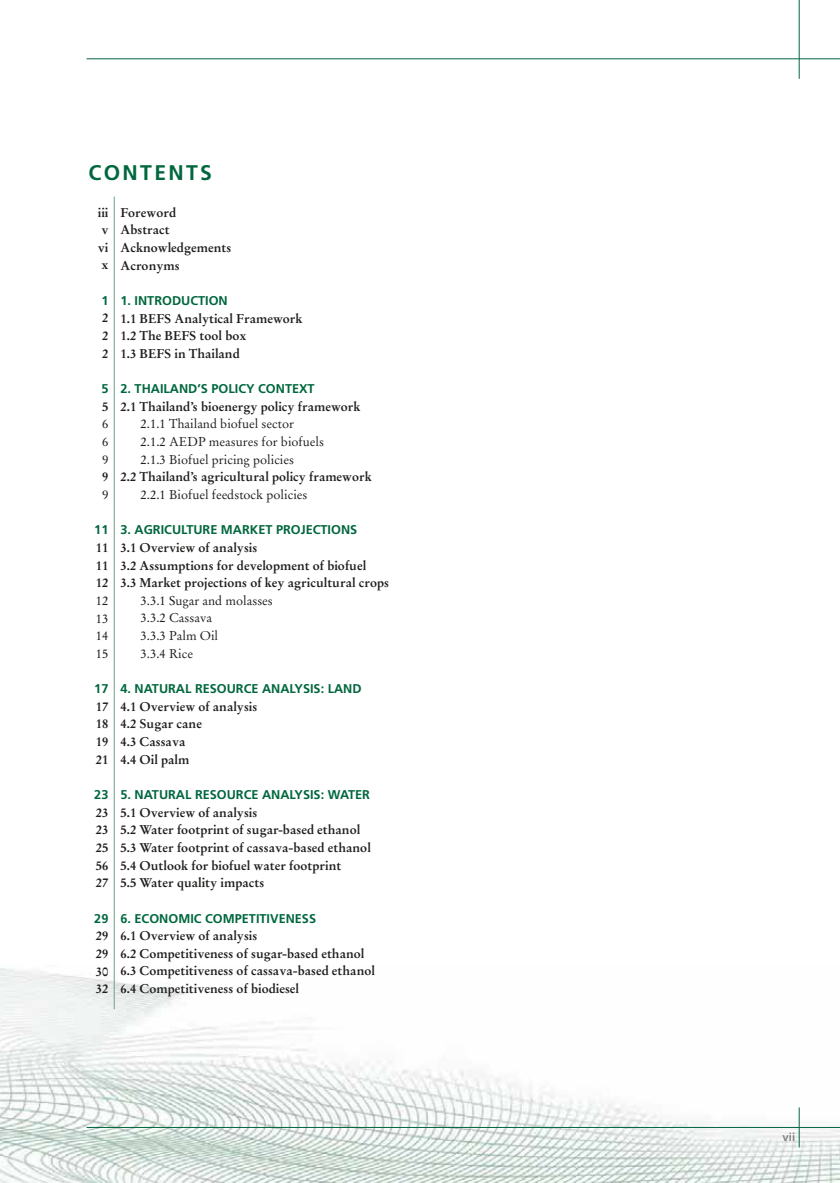
<style>
.page{position:relative;width:840px;height:1183px;background:#fff}
.page>*{position:absolute;margin:0;border:0;box-sizing:border-box;transform-origin:0 0}
.t1{font:700 21.15px "Frutiger LT Std";letter-spacing:.11em;color:#00673e}
.t2{font:700 12.75px/17.7px "Stempel Garamond";color:#201e1d;text-align:justify}
.t3{font:12.75px/17.7px "Stempel Garamond";color:#201e1d;text-align:justify}
.t4{font:700 12.75px "Frutiger LT Std";color:#00673e}
.t5{font:700 11.25px "Frutiger LT Std";color:#808285}
</style>
<div class="page">
<img style="left:0;top:964px;width:838px;height:218px">
<hr style="left:114px;top:196px;width:1px;height:813px;background:#71a088">
<hr style="left:86px;top:58px;width:752px;height:1px;background:#00673e">
<hr style="left:86px;top:1126px;width:752px;height:1px;background:#00673e">
<hr style="left:798px;top:1107px;width:1px;height:40px;background:#00673e">
<hr style="left:798px;top:0;width:1px;height:79px;background:#00673e">
<h1 class="t1" style="left:88px;top:164px;width:125px">CONTENTS</h1>
<p class="t2" style="left:98px;top:204px;width:12px">iii v vi x</p>
<p class="t4" style="left:101px;top:295px;width:9px">1</p>
<p class="t2" style="left:102px;top:310px;width:8px">2<br>2<br>2</p>
<p class="t4" style="left:101px;top:383px;width:9px">5</p>
<p class="t2" style="left:102px;top:398px;width:8px">5</p>
<p class="t3" style="left:102px;top:416px;width:8px">6<br>6<br>9</p>
<p class="t2" style="left:102px;top:469px;width:8px">9</p>
<p class="t3" style="left:102px;top:486px;width:8px">9</p>
<p class="t4" style="left:94px;top:524px;width:16px">11</p>
<p class="t2" style="left:96px;top:539px;width:14px">11<br>11<br>12</p>
<p class="t3" style="left:96px;top:592px;width:14px">12<br>13<br>14<br>15</p>
<p class="t4" style="left:94px;top:683px;width:16px">17</p>
<p class="t2" style="left:96px;top:698px;width:14px">17<br>18<br>19<br>21</p>
<p class="t4" style="left:94px;top:789px;width:16px">23</p>
<p class="t2" style="left:96px;top:804px;width:14px">23<br>23<br>25<br>56<br>27</p>
<p class="t4" style="left:94px;top:912px;width:16px">29</p>
<p class="t2" style="left:96px;top:927px;width:14px">29<br>29<br>30<br>32</p>
<p class="t2" style="left:120px;top:204px;width:112px;text-align:left">Foreword<br>Abstract<br>Acknowledgements<br>Acronyms</p>
<p class="t4" style="left:120px;top:295px;width:109px">1. INTRODUCTION</p>
<p class="t2" style="left:120px;top:310px;width:183px;text-align:left">1.1 BEFS Analytical Framework<br>1.2 The BEFS tool box<br>1.3 BEFS in Thailand</p>
<p class="t4" style="left:120px;top:383px;width:196px">2. THAILAND’S POLICY CONTEXT</p>
<p class="t2" style="left:120px;top:398px;width:241px">2.1 Thailand’s bioenergy policy framework</p>
<p class="t3" style="left:140px;top:416px;width:185px;text-align:left">2.1.1 Thailand biofuel sector<br>2.1.2 AEDP measures for biofuels<br>2.1.3 Biofuel pricing policies</p>
<p class="t2" style="left:120px;top:469px;width:253px">2.2 Thailand’s agricultural policy framework</p>
<p class="t3" style="left:140px;top:486px;width:168px">2.2.1 Biofuel feedstock policies</p>
<p class="t4" style="left:120px;top:524px;width:238px">3. AGRICULTURE MARKET PROJECTIONS</p>
<p class="t2" style="left:120px;top:539px;width:270px;text-align:left">3.1 Overview of analysis<br>3.2 Assumptions for development of biofuel<br>3.3 Market projections of key agricultural crops</p>
<p class="t3" style="left:140px;top:592px;width:134px;text-align:left">3.3.1 Sugar and molasses<br>3.3.2 Cassava<br>3.3.3 Palm Oil<br>3.3.4 Rice</p>
<p class="t4" style="left:120px;top:683px;width:242px">4. NATURAL RESOURCE ANALYSIS: LAND</p>
<p class="t2" style="left:120px;top:698px;width:138px;text-align:left">4.1 Overview of analysis<br>4.2 Sugar cane<br>4.3 Cassava<br>4.4 Oil palm</p>
<p class="t4" style="left:120px;top:789px;width:251px">5. NATURAL RESOURCE ANALYSIS: WATER</p>
<p class="t2" style="left:120px;top:804px;width:252px;text-align:left">5.1 Overview of analysis<br>5.2 Water footprint of sugar-based ethanol 5.3 Water footprint of cassava-based ethanol 5.4 Outlook for biofuel water footprint<br>5.5 Water quality impacts</p>
<p class="t4" style="left:120px;top:912px;width:197px">6. ECONOMIC COMPETITIVENESS</p>
<p class="t2" style="left:120px;top:927px;width:256px;text-align:left">6.1 Overview of analysis<br>6.2 Competitiveness of sugar-based ethanol 6.3 Competitiveness of cassava-based ethanol 6.4 Competitiveness of biodiesel</p>
<p class="t5" style="left:782px;top:1131px;width:14px">vii</p>
</div>
